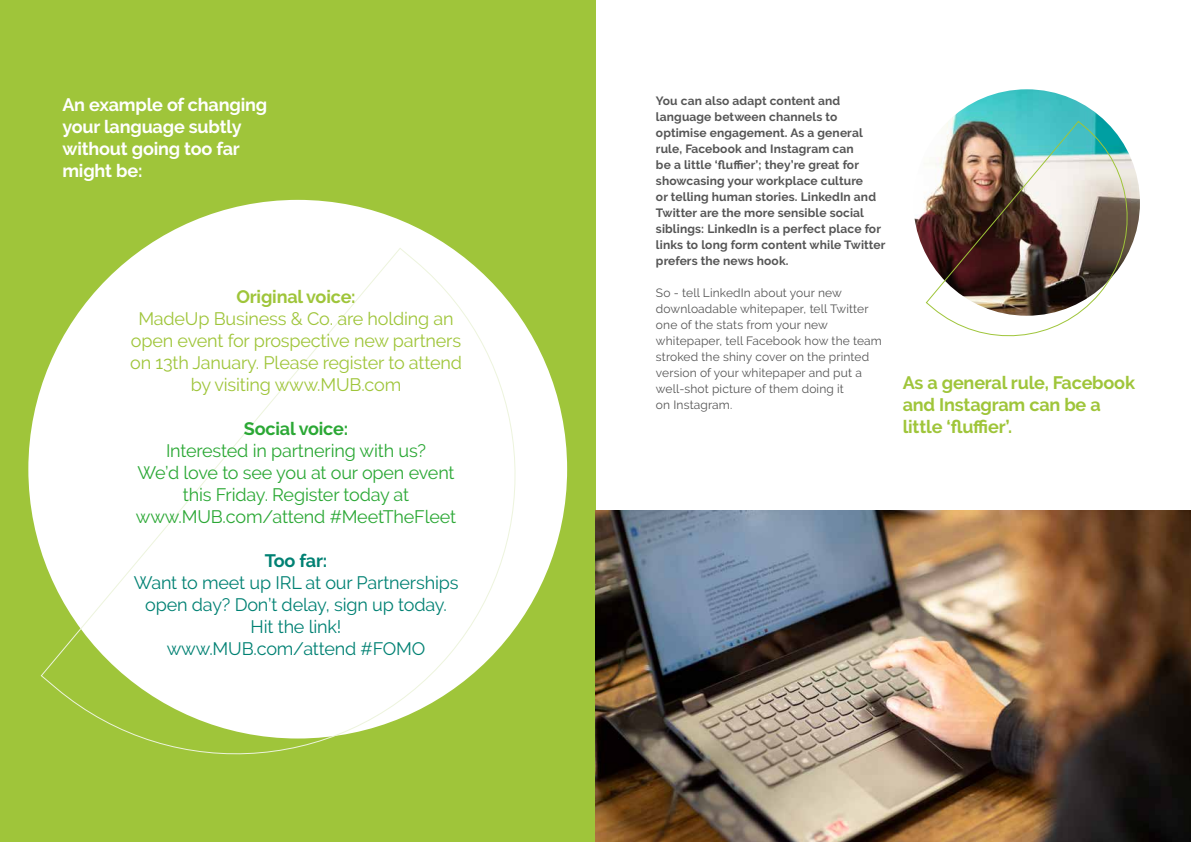
<style>
.page{position:relative;width:1191px;height:842px;background:#fff}
.page>*{position:absolute;margin:0;border:0;box-sizing:border-box;transform-origin:0 0}
.t1{font:18px/22px "Raleway";letter-spacing:-.01em;color:#9fc53a;text-align:center}
.t2{font:18px/22px "Raleway";letter-spacing:-.01em;color:#2ba835;text-align:center}
.t3{font:18px/22px "Raleway";letter-spacing:-.01em;color:#008173;text-align:center}
.t4{font:700 18px/22px "Raleway";letter-spacing:-.01em;color:#9fc53a}
.t5{font:700 18px/22px "Raleway";letter-spacing:-.01em;color:#fff}
.t6{font:700 18px "Raleway";letter-spacing:-.01em;color:#2ba835}
.t7{font:700 18px "Raleway";letter-spacing:-.015em;color:#008173}
.t8{font:700 12px/16px "Raleway";letter-spacing:.01em;color:#565656}
.t9{font:12px/16px "Raleway";letter-spacing:.01em;color:#565656}
</style>
<div class="page">
<div style="left:0;top:0;width:595px;height:842px;background:#9fc53a"></div>
<div style="left:28px;top:200px;width:539px;height:538px;background:#fff;border-radius:50%"></div>
<img style="left:595px;top:510px;width:596px;height:332px">
<img style="left:913px;top:89px;width:227px;height:227px;border-radius:113px">
<img style="left:925px;top:120px;width:215px;height:217px">
<svg style="left:40px;top:247px;width:509px;height:508px"></svg>
<h1 class="t5" style="left:62px;top:93px;width:206px">An example of changing your language subtly without going too far might be:</h1>
<h1 class="t4" style="left:236px;top:286px;width:121px">Original voice:</h1>
<h1 class="t1" style="left:130px;top:308px;width:333px">MadeUp Business &amp; Co. are holding an open event for prospective new partners on 13th January. Please register to attend by visiting www.MUB.com</h1>
<h1 class="t6" style="left:244px;top:419px;width:106px">Social voice:</h1>
<h1 class="t2" style="left:136px;top:440px;width:322px">Interested in partnering with us?<br>We’d love to see you at our open event this Friday. Register today at www.MUB.com/attend #MeetTheFleet</h1>
<h1 class="t7" style="left:265px;top:551px;width:64px">Too far:</h1>
<h1 class="t3" style="left:134px;top:572px;width:326px">Want to meet up IRL at our Partnerships open day? Don’t delay, sign up today.<br>Hit the link!<br>www.MUB.com/attend #FOMO</h1>
<p class="t8" style="left:656px;top:93px;width:231px">You can also adapt content and language between channels to optimise engagement. As a general rule, Facebook and Instagram can<br>be a little ‘fluffier’; they’re great for showcasing your workplace culture<br>or telling human stories. LinkedIn and Twitter are the more sensible social siblings: LinkedIn is a perfect place for links to long form content while Twitter prefers the news hook.</p>
<p class="t9" style="left:656px;top:285px;width:227px">So - tell LinkedIn about your new downloadable whitepaper, tell Twitter one of the stats from your new whitepaper, tell Facebook how the team stroked the shiny cover on the printed version of your whitepaper and put a well-shot picture of them doing it<br>on Instagram.</p>
<h1 class="t4" style="left:902px;top:372px;width:234px">As a general rule, Facebook and Instagram can be a little ‘fluffier’.</h1>
</div>
